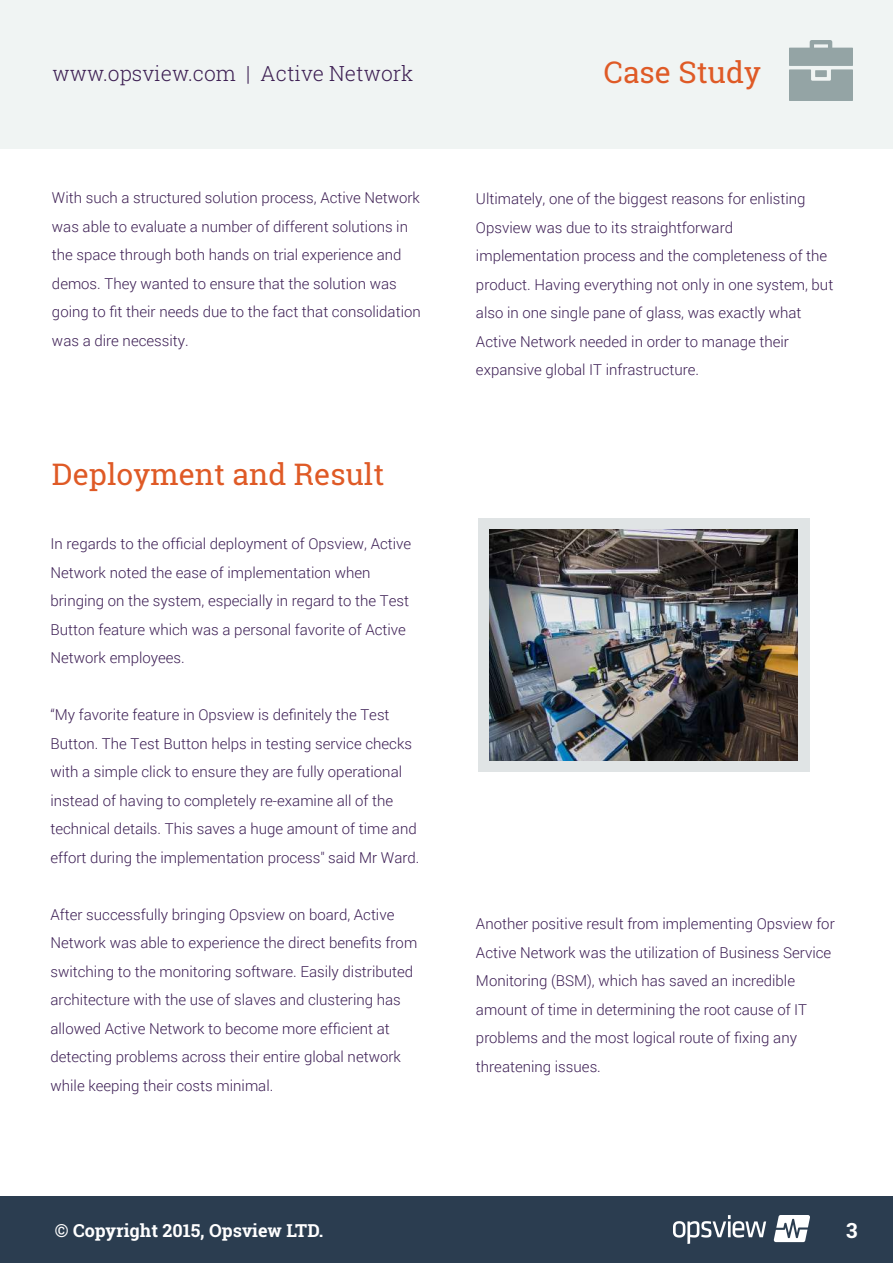
<style>
.page{position:relative;width:893px;height:1263px;background:#fff}
.page>*{position:absolute;margin:0;border:0;box-sizing:border-box;transform-origin:0 0}
.t1{font:30px "Roboto Slab";color:#df5a26}
.t2{font:300 21px "Roboto Slab";color:#3d1f53}
.t3{font:700 21px "Roboto Slab";color:#fff}
.t4{font:700 18px "Roboto Slab";color:#fff}
.t5{font:300 15px/28.5px "Roboto";color:#3c1e54}
.t6{font:300 15px/28.5px "Roboto";color:#3d1f53}
.s1{color:#3c1e54}
</style>
<div class="page">
<div style="left:0;top:1196px;width:893px;height:67px;background:#2b3d50"></div>
<img style="left:674px;top:1215px;width:136px;height:28px">
<div style="left:478px;top:519px;width:332px;height:253px;background:#e0e4e5"></div>
<img style="left:490px;top:529px;width:307px;height:232px">
<div style="left:0;top:0;width:893px;height:149px;background:#f0f4f3"></div>
<img style="left:789px;top:40px;width:64px;height:61px">
<h2 class="t2" style="left:53px;top:59px;width:362px">www.opsview.com | Active Network</h2>
<h1 class="t1" style="left:604px;top:52px;width:159px">Case Study</h1>
<p class="t6" style="left:52px;top:183px;width:370px">With such a structured solution process, Active Network was able to evaluate a number of different solutions in the space through both hands on trial experience and demos. <span class="s1">They wanted to ensure that the solution was going to fit their needs due to the fact that consolidation was a dire necessity.</span></p>
<h1 class="t1" style="left:52px;top:453px;width:334px">Deployment and Result</h1>
<p class="t5" style="left:50px;top:529px;width:362px">In regards to the official deployment of Opsview, Active Network noted the ease of implementation when bringing on the system, especially in regard to the Test Button feature which was a personal favorite of Active Network employees.</p>
<p class="t5" style="left:50px;top:700px;width:370px">“My favorite feature in Opsview is definitely the Test Button. The Test Button helps in testing service checks with a simple click to ensure they are fully operational instead of having to completely re-examine all of the technical details. This saves a huge amount of time and effort during the implementation process" said Mr Ward.</p>
<p class="t5" style="left:50px;top:899px;width:368px">After successfully bringing Opsview on board, Active Network was able to experience the direct benefits from switching to the monitoring software. Easily distributed architecture with the use of slaves and clustering has allowed Active Network to become more efficient at detecting problems across their entire global network while keeping their costs minimal.</p>
<p class="t5" style="left:476px;top:184px;width:359px">Ultimately, one of the biggest reasons for enlisting Opsview was due to its straightforward implementation process and the completeness of the product. Having everything not only in one system, but also in one single pane of glass, was exactly what Active Network needed in order to manage their expansive global IT infrastructure.</p>
<p class="t5" style="left:476px;top:909px;width:360px">Another positive result from implementing Opsview for Active Network was the utilization of Business Service Monitoring (BSM), which has saved an incredible amount of time in determining the root cause of IT problems and the most logical route of fixing any threatening issues.</p>
<p class="t4" style="left:55px;top:1218px;width:270px">© Copyright 2015, Opsview LTD.</p>
<h2 class="t3" style="left:846px;top:1215px;width:13px">3</h2>
</div>
